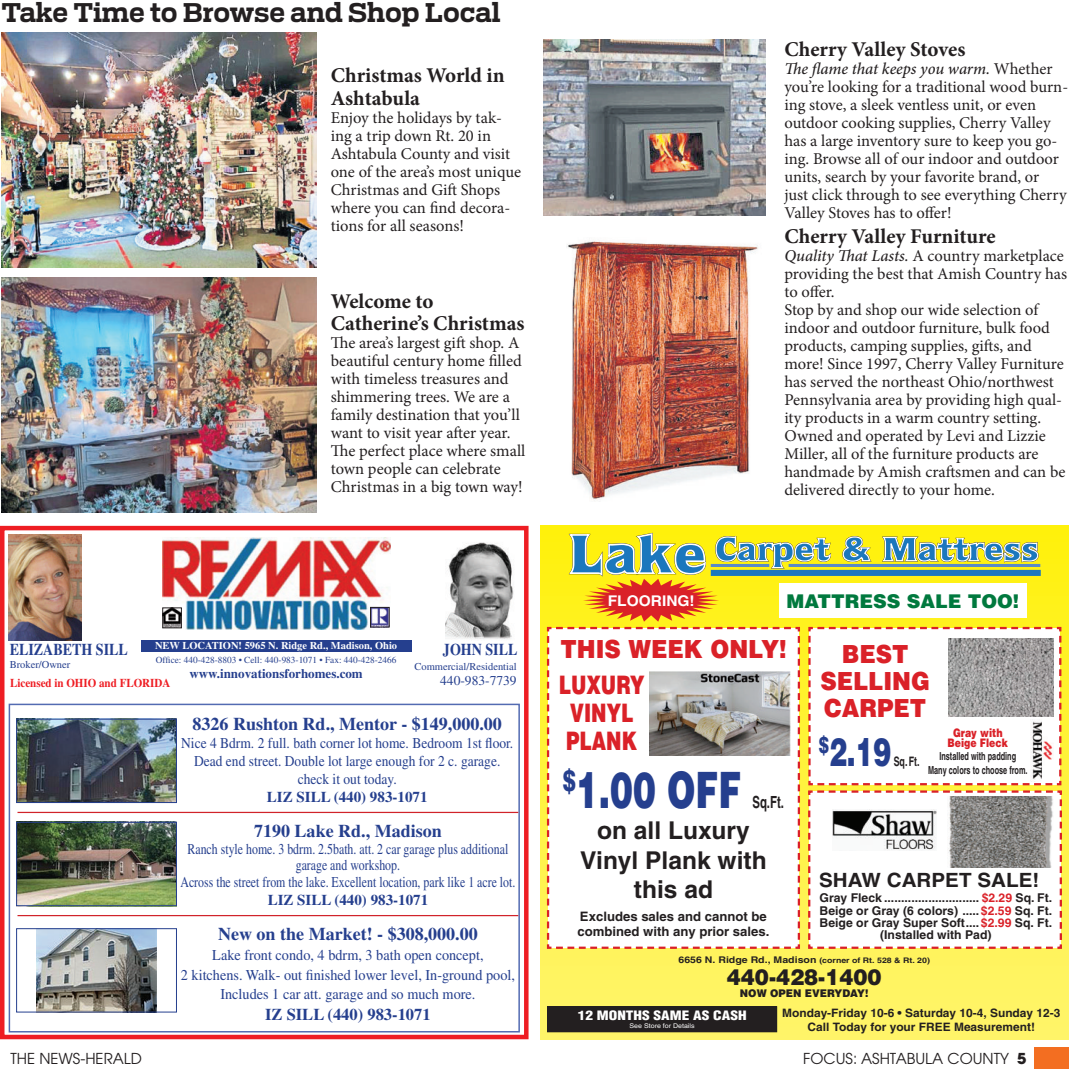
<style>
.page{position:relative;width:1069px;height:1069px;background:#fff}
.page>*{position:absolute;margin:0;border:0;box-sizing:border-box;transform-origin:0 0}
.t1{font:900 50.1px "Helvetica";color:#253f8e;scale:.68 1}
.t2{font:900 39.15px "Helvetica";color:#253f8e;scale:.68 1}
.t3{font:700 25.5px "Receiver";color:#231f20}
.t4{font:900 25.5px/27.8px "Helvetica";color:#da2128;scale:.73 1}
.t5{font:900 24.9px/27.2px "Helvetica";color:#da2128;text-align:center;scale:.91 1}
.t6{font:700 24.6px/29.4px "Helvetica";color:#231f20;text-align:center}
.t7{font:900 22.2px "Helvetica";color:#231f20;scale:.95 1}
.t8{font:700 21px/22.5px "Minion Pro";color:#231f20}
.t9{font:700 19.65px "Helvetica";color:#231f20;scale:1.05 1}
.t10{font:900 18.9px "Helvetica";color:#00793e}
.t11{font:700 18px "Times";color:#253f8e}
.t12{font:700 16.65px "Helvetica";color:#231f20;scale:.68 1}
.t13{font:16.5px/18px "Minion Pro";color:#231f20}
.t14{font:700 16.5px "Times";color:#253f8e;scale:.85 1}
.t15{font:700 16.5px "Times";color:#253f8e}
.t16{font:15px/16.5px "Times";color:#253f8e;text-align:center;scale:.79 1}
.t17{font:15px/19.6px "Times";color:#253f8e;text-align:center;scale:.95 1}
.t18{font:15px/18px "Times";color:#253f8e;text-align:center;scale:.9 1}
.t19{font:700 15px "Times";color:#253f8e}
.t20{font:15px "Avant Garde";color:#231f20}
.t21{font:700 14.7px "Helvetica";color:#fff;scale:1.05 1}
.t22{font:13.5px "Times";color:#253f8e}
.t23{font:700 13.05px/15px "Helvetica";color:#231f20}
.t24{font:700 13.05px "Times";color:#253f8e}
.t25{font:700 13.05px "Helvetica";color:#231f20;scale:.68 1}
.t26{font:900 condensed 12.6px "Helvetica";color:#fff;scale:1.22 1}
.t27{font:700 12.15px/12.1px "Helvetica";color:#231f20;text-align:center}
.t28{font:700 12px "Times";color:#ee1d23;scale:.92 1}
.t29{font:900 11.7px/10.4px "Helvetica";color:#da2128;text-align:center;scale:.8 1}
.t30{font:700 11.55px/14px "Helvetica";color:#231f20;text-align:center}
.t31{font:700 11.1px/13.4px "Helvetica";color:#231f20;text-align:center;scale:.66 1}
.t32{font:700 10.5px "Times";color:#fff}
.t33{font:10.5px "Times";color:#253f8e}
.t34{font:900 10.5px "Helvetica";color:#231f20;scale:.95 1}
.t35{font:9.3px "Times";color:#253f8e}
.t36{font:700 9.15px "Helvetica";color:#231f20;scale:1.15 1}
.t37{font:6.45px "Helvetica";color:#fff;scale:1.09 1}
.s1{font-weight:500;font-style:italic}
.s2{color:#da2128}
.s3{font-size:7.65px}
.s4{font-weight:700}
</style>
<div class="page">
<div style="left:1034px;top:1046px;width:34px;height:22px;background:#f36e21"></div>
<img style="left:2px;top:33px;width:314px;height:234px">
<img style="left:2px;top:277px;width:314px;height:235px">
<img style="left:543px;top:40px;width:222px;height:175px">
<img style="left:566px;top:241px;width:192px;height:259px">
<img style="left:540px;top:525px;width:528px;height:513px">
<div style="left:547px;top:1006px;width:229px;height:25px;background:#231f20"></div>
<svg style="left:546px;top:532px;width:516px;height:417px"></svg>
<div style="left:779px;top:583px;width:247px;height:34px;background:#fff"></div>
<img style="left:649px;top:671px;width:140px;height:83px">
<img style="left:947px;top:795px;width:106px;height:72px">
<img style="left:9px;top:534px;width:72px;height:106px">
<img style="left:446px;top:542px;width:68px;height:97px">
<img style="left:162px;top:537px;width:228px;height:92px">
<img style="left:164px;top:609px;width:16px;height:17px">
<div style="left:162px;top:607px;width:20px;height:21px;border:1px solid #231f20"></div>
<img style="left:372px;top:608px;width:15px;height:17px">
<div style="left:370px;top:606px;width:19px;height:21px;border:1px solid #231f20"></div>
<div style="left:141px;top:639px;width:270px;height:12px;background:#253f8e"></div>
<div style="left:0;top:525px;width:528px;height:513px;border:4px solid #ee1d23"></div>
<div style="left:9px;top:703px;width:510px;height:329px;border:2px solid #536bb2"></div>
<hr style="left:17px;top:914px;width:501px;height:1px;background:#d1232a">
<hr style="left:17px;top:811px;width:501px;height:1px;background:#d1232a">
<img style="left:18px;top:720px;width:157px;height:80px">
<div style="left:16px;top:718px;width:161px;height:84px;border:1px solid #253f8e"></div>
<img style="left:18px;top:823px;width:157px;height:80px">
<div style="left:16px;top:821px;width:161px;height:84px;border:1px solid #253f8e"></div>
<img style="left:36px;top:930px;width:121px;height:80px">
<div style="left:16px;top:928px;width:161px;height:84px;border:1px solid #253f8e"></div>
<h3 class="t3" style="left:2px;top:-2px;width:500px">Take Time to Browse and Shop local</h3>
<p class="t8" style="left:330px;top:64px;width:175px">Christmas World in<br>Ashtabula</p>
<p class="t13" style="left:330px;top:111px;width:192px">Enjoy the holidays by tak&shy;ing a trip down Rt. 20 in<br>Ashtabula County and visit one of the area’s most unique<br>Christmas and Gift Shops where you can find decora&shy;tions for all seasons!</p>
<p class="t8" style="left:330px;top:289px;width:195px">Welcome to<br>Catherine’s Christmas</p>
<p class="t13" style="left:330px;top:336px;width:196px">The area’s largest gift shop. A beautiful century home filled with timeless treasures and shimmering trees. We are a family destination that you’ll want to visit year after year.<br>The perfect place where small town people can celebrate<br>Christmas in a big town way!</p>
<p class="t8" style="left:784px;top:38px;width:182px">Cherry Valley Stoves</p>
<p class="t13" style="left:784px;top:62px;width:285px"><span class="s1">The flame that keeps you warm.</span> Whether you’re looking for a traditional wood burn&shy;ing stove, a sleek ventless unit, or even outdoor cooking supplies, Cherry Valley has a large inventory sure to keep you go&shy;ing. Browse all of our indoor and outdoor units, search by your favorite brand, or<br>just click through to see everything Cherry Valley Stoves has to offer!</p>
<p class="t8" style="left:784px;top:225px;width:213px">Cherry Valley Furniture</p>
<p class="t13" style="left:784px;top:249px;width:284px"><span class="s1">Quality That Lasts.</span> A country marketplace providing the best that Amish Country has to offer.<br>Stop by and shop our wide selection of indoor and outdoor furniture, bulk food products, camping supplies, gifts, and more! Since 1997, Cherry Valley Furniture has served the northeast Ohio/northwest Pennsylvania area by providing high qual&shy;ity products in a warm country setting.<br>Owned and operated by Levi and Lizzie Miller, all of the furniture products are handmade by Amish craftsmen and can be delivered directly to your home.</p>
<p class="t32" style="left:155px;top:641px;width:243px">NEW LOCATION! 5965 N. Ridge Rd., Madison, Ohio</p>
<p class="t14" style="left:10px;top:643px;width:140px">ELIZABETH SILL</p>
<p class="t33" style="left:10px;top:660px;width:62px">Broker/Owner</p>
<p class="t28" style="left:10px;top:679px;width:176px">Licensed in OHIO and FLORIDA</p>
<p class="t35" style="left:156px;top:656px;width:242px">Office: 440-428-8803 • Cell: 440-983-1071 • Fax: 440-428-2466</p>
<p class="t24" style="left:189px;top:668px;width:175px">www.innovationsforhomes.com</p>
<p class="t14" style="left:443px;top:643px;width:89px">JOHN SILL</p>
<p class="t33" style="left:414px;top:663px;width:104px">Commercial/Residential</p>
<p class="t22" style="left:440px;top:675px;width:78px">440-983-7739</p>
<p class="t11" style="left:192px;top:717px;width:311px">8326 Rushton Rd., Mentor - $149,000.00</p>
<p class="t18" style="left:181px;top:735px;width:370px">Nice 4 Bdrm. 2 full. bath corner lot home. Bedroom 1st floor.<br>Dead end street. Double lot large enough for 2 c. garage. check it out today.</p>
<p class="t19" style="left:267px;top:791px;width:162px">LIZ SILL (440) 983-1071</p>
<p class="t11" style="left:254px;top:824px;width:189px">7190 Lake Rd., Madison</p>
<p class="t16" style="left:180px;top:841px;width:425px">Ranch style home. 3 bdrm. 2.5bath. att. 2 car garage plus additional garage and workshop.<br>Across the street from the lake. Excellent location, park like 1 acre lot.</p>
<p class="t19" style="left:267px;top:894px;width:162px">LIZ SILL (440) 983-1071</p>
<p class="t11" style="left:218px;top:927px;width:261px">New on the Market! - $308,000.00</p>
<p class="t17" style="left:181px;top:946px;width:353px">Lake front condo, 4 bdrm, 3 bath open concept,<br>2 kitchens. Walk- out finished lower level, In-ground pool,<br>Includes 1 car att. garage and so much more.</p>
<p class="t15" style="left:265px;top:1008px;width:167px">IZ SILL (440) 983-1071</p>
<p class="t21" style="left:607px;top:595px;width:84px">FLOORING!</p>
<p class="t10" style="left:786px;top:594px;width:234px">MATTRESS SALE TOO!</p>
<h3 class="t5" style="left:560px;top:637px;width:250px">THIS WEEK ONLY!</h3>
<h3 class="t4" style="left:558px;top:673px;width:119px">LUXURY<br>VINYL<br>PLANK</h3>
<h1 class="t1" style="left:562px;top:771px;width:263px"><sup>$</sup>1.00 OFF</h1>
<p class="t12" style="left:752px;top:795px;width:48px">Sq.Ft.</p>
<h3 class="t6" style="left:580px;top:818px;width:188px">on all Luxury<br>Vinyl Plank with this ad</h3>
<p class="t23" style="left:577px;top:909px;width:193px">Excludes sales and cannot be combined with any prior sales.</p>
<h3 class="t5" style="left:820px;top:642px;width:122px">BEST<br>SELLING<br>CARPET</h3>
<h2 class="t2" style="left:818px;top:737px;width:108px"><sup>$</sup>2.19</h2>
<p class="t25" style="left:893px;top:756px;width:40px">Sq. Ft.</p>
<p class="t29" style="left:947px;top:728px;width:77px">Gray with<br>Beige Fleck</p>
<p class="t31" style="left:927px;top:750px;width:152px">Installed with padding<br>Many colors to choose from.</p>
<p class="t9" style="left:818px;top:872px;width:211px">SHAW CARPET SALE!</p>
<p class="t27" style="left:819px;top:893px;width:234px">Gray Fleck ............................ <span class="s2">$2.29</span> Sq. Ft.<br>Beige or Gray (6 colors) .....<span class="s2">$2.59</span> Sq. Ft.<br>Beige or Gray Super Soft....<span class="s2">$2.99</span> Sq. Ft. (Installed with Pad)</p>
<p class="t36" style="left:678px;top:955px;width:220px">6656 N. Ridge Rd., Madison <span class="s3">(corner of Rt. 528 &amp; Rt. 20)</span></p>
<h3 class="t7" style="left:726px;top:968px;width:164px">440-428-1400</h3>
<p class="t34" style="left:739px;top:989px;width:137px">NOW OPEN EVERYDAY!</p>
<p class="t26" style="left:577px;top:1009px;width:140px">12 MONTHS SAME AS CASH</p>
<p class="t37" style="left:629px;top:1021px;width:61px">See Store for Details</p>
<p class="t30" style="left:782px;top:1006px;width:280px">Monday-Friday 10-6 • Saturday 10-4, Sunday 12-3<br>Call Today for your FREE Measurement!</p>
<p class="t20" style="left:10px;top:1052px;width:133px">THE NEWS-HERALD</p>
<p class="t20" style="left:803px;top:1052px;width:225px">FOCUS: ASHTABULA COUNTY <span class="s4">5</span></p>
</div>
